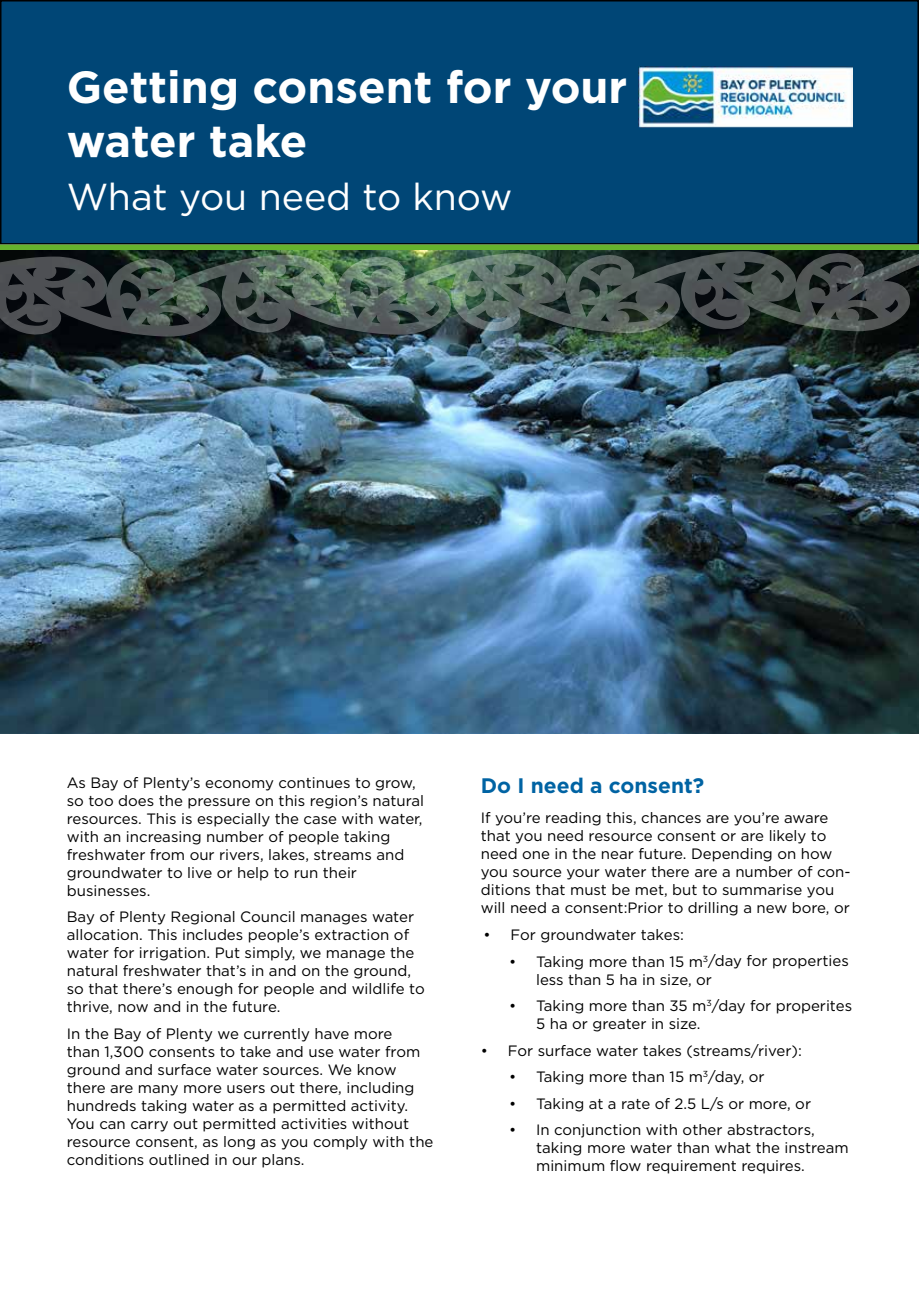
<style>
.page{position:relative;width:919px;height:1289px;background:#fff}
.page>*{position:absolute;margin:0;border:0;box-sizing:border-box;transform-origin:0 0}
.t1{font:700 45px/54px "Gotham";color:#fff}
.t2{font:37.5px "Gotham";color:#fff}
.t3{font:700 21px "Gotham";color:#0063a3}
.t4{font:15px/18px "Gotham";color:#000}
</style>
<div class="page">
<div style="left:1px;top:1px;width:917px;height:243px;background:#004676"></div>
<div style="left:0;top:0;width:918px;height:244px;border:2px solid #000"></div>
<img style="left:638px;top:67px;width:214px;height:61px">
<div style="left:0;top:244px;width:918px;height:6px;background:#65b32e"></div>
<img style="left:0;top:338px;width:918px;height:395px">
<svg style="left:0;top:250px;width:918px;height:88px;background:#404d47"></svg>
<h1 class="t1" style="left:67px;top:60px;width:562px">Getting consent for your water take</h1>
<h2 class="t2" style="left:67px;top:173px;width:447px">What you need to know</h2>
<p class="t4" style="left:67px;top:773px;width:359px">As Bay of Plenty’s economy continues to grow, so too does the pressure on this region’s natural resources. This is especially the case with water, with an increasing number of people taking freshwater from our rivers, lakes, streams and groundwater to live or help to run their businesses.</p>
<p class="t4" style="left:67px;top:907px;width:359px">Bay of Plenty Regional Council manages water allocation. This includes people’s extraction of water for irrigation. Put simply, we manage the natural freshwater that’s in and on the ground, so that there’s enough for people and wildlife to thrive, now and in the future.</p>
<p class="t4" style="left:67px;top:1024px;width:368px">In the Bay of Plenty we currently have more<br>than 1,300 consents to take and use water from ground and surface water sources. We know there are many more users out there, including hundreds taking water as a permitted activity.<br>You can carry out permitted activities without resource consent, as long as you comply with the conditions outlined in our plans.</p>
<h3 class="t3" style="left:480px;top:771px;width:225px">Do I need a consent?</h3>
<p class="t4" style="left:480px;top:808px;width:371px">If you’re reading this, chances are you’re aware that you need resource consent or are likely to need one in the near future. Depending on how you source your water there are a number of con&shy;ditions that must be met, but to summarise you will need a consent:Prior to drilling a new bore, or</p>
<p class="t4" style="left:483px;top:925px;width:202px">• For groundwater takes:</p>
<p class="t4" style="left:536px;top:951px;width:314px;text-indent:-27px">• Taking more than 15 m<sup>3</sup>/day for properties less than 5 ha in size, or</p>
<p class="t4" style="left:536px;top:996px;width:317px;text-indent:-27px">• Taking more than 35 m<sup>3</sup>/day for properites<br>5 ha or greater in size.</p>
<p class="t4" style="left:480px;top:1040px;width:322px">• For surface water takes (streams/river):</p>
<p class="t4" style="left:509px;top:1067px;width:257px">• Taking more than 15 m<sup>3</sup>/day, or</p>
<p class="t4" style="left:509px;top:1093px;width:303px">• Taking at a rate of 2.5 L/s or more, or</p>
<p class="t4" style="left:536px;top:1120px;width:314px;text-indent:-27px">• In conjunction with other abstractors, taking more water than what the instream minimum flow requirement requires.</p>
</div>
